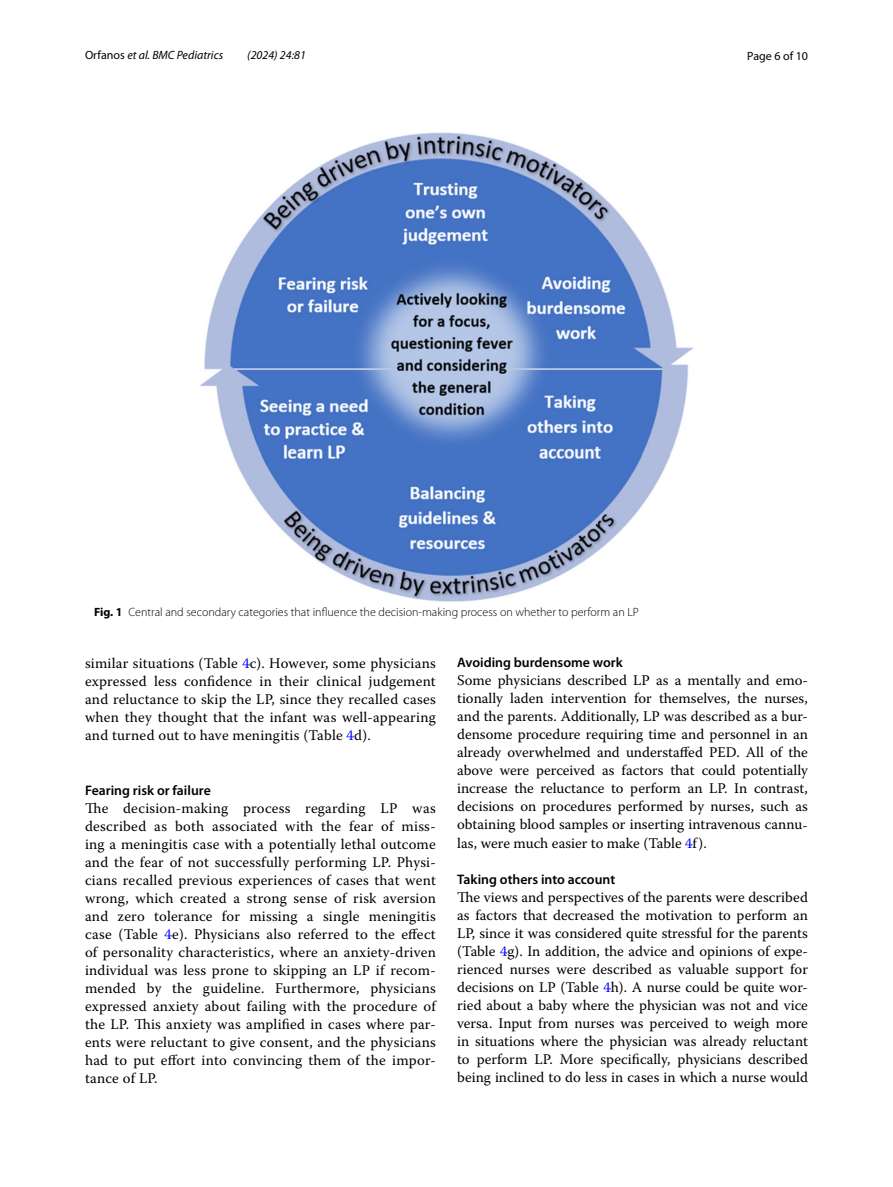
<style>
.page{position:relative;width:893px;height:1187px;background:#fff}
.page>*{position:absolute;margin:0;border:0;box-sizing:border-box;transform-origin:0 0}
.t1{font:14.7px/18px "Warnock Pro";letter-spacing:.01em;color:#000;text-align:justify}
.t2{font:600 13.8px "Myriad Pro";color:#000}
.t3{font:300 12px "Myriad Pro";color:#000}
.t4{font:italic 12px "Myriad Pro";color:#000}
.t5{font:12px "Myriad Pro";color:#000}
.s1{font-style:normal}
.s2{font-weight:700}
.s3{color:#00f}
</style>
<div class="page">
<img style="left:200px;top:133px;width:493px;height:468px">
<p class="t4" style="left:85px;top:48px;width:140px"><span class="s1">Orfanos</span> et al. BMC Pediatrics</p>
<p class="t4" style="left:247px;top:48px;width:60px">(2024) 24:81</p>
<p class="t5" style="left:747px;top:48px;width:62px">Page 6 of 10</p>
<p class="t3" style="left:94px;top:605px;width:546px"><span class="s2">Fig. 1</span> Central and secondary categories that influence the decision-making process on whether to perform an LP</p>
<p class="t1" style="left:85px;top:653px;width:352px">similar situations (Table <span class="s3">4</span>c). However, some physicians expressed less confidence in their clinical judgement and reluctance to skip the LP, since they recalled cases when they thought that the infant was well-appearing and turned out to have meningitis (Table <span class="s3">4</span>d).</p>
<p class="t2" style="left:85px;top:781px;width:127px">Fearing risk or failure</p>
<p class="t1" style="left:85px;top:798px;width:352px">The decision-making process regarding LP was described as both associated with the fear of miss&shy;ing a meningitis case with a potentially lethal outcome and the fear of not successfully performing LP. Physi&shy;cians recalled previous experiences of cases that went wrong, which created a strong sense of risk aversion and zero tolerance for missing a single meningitis case (Table <span class="s3">4</span>e). Physicians also referred to the effect of personality characteristics, where an anxiety-driven individual was less prone to skipping an LP if recom&shy;mended by the guideline. Furthermore, physicians expressed anxiety about failing with the procedure of the LP. This anxiety was amplified in cases where par&shy;ents were reluctant to give consent, and the physicians had to put effort into convincing them of the impor&shy;tance of LP.</p>
<p class="t2" style="left:457px;top:654px;width:167px">Avoiding burdensome work</p>
<p class="t1" style="left:457px;top:671px;width:352px">Some physicians described LP as a mentally and emo&shy;tionally laden intervention for themselves, the nurses, and the parents. Additionally, LP was described as a bur&shy;densome procedure requiring time and personnel in an already overwhelmed and understaffed PED. All of the above were perceived as factors that could potentially increase the reluctance to perform an LP. In contrast, decisions on procedures performed by nurses, such as obtaining blood samples or inserting intravenous cannu&shy;las, were much easier to make (Table <span class="s3">4</span>f).</p>
<p class="t2" style="left:457px;top:870px;width:160px">Taking others into account</p>
<p class="t1" style="left:457px;top:887px;width:352px">The views and perspectives of the parents were described as factors that decreased the motivation to perform an LP, since it was considered quite stressful for the parents (Table <span class="s3">4</span>g). In addition, the advice and opinions of expe&shy;rienced nurses were described as valuable support for decisions on LP (Table <span class="s3">4</span>h). A nurse could be quite wor&shy;ried about a baby where the physician was not and vice versa. Input from nurses was perceived to weigh more in situations where the physician was already reluctant to perform LP. More specifically, physicians described being inclined to do less in cases in which a nurse would</p>
</div>
